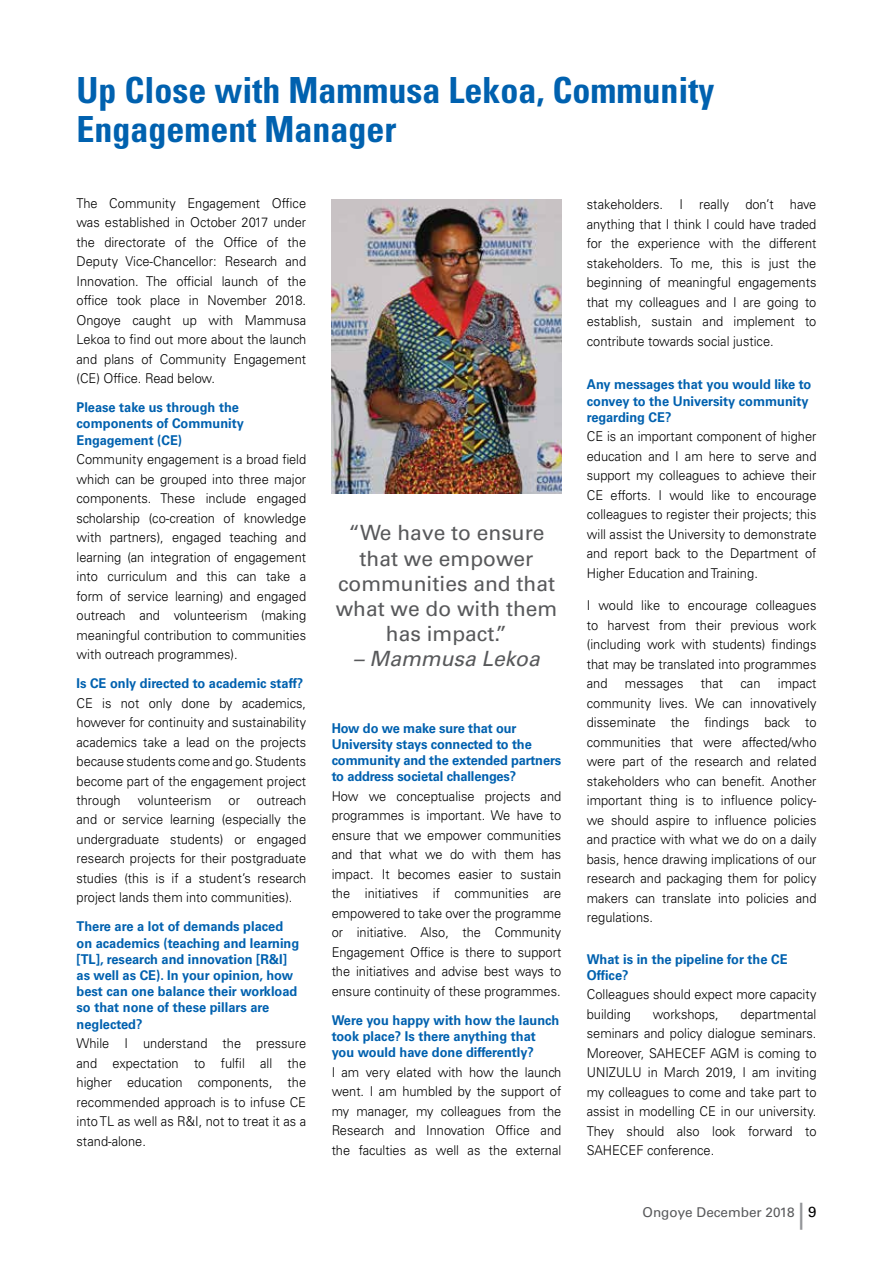
<style>
.page{position:relative;width:893px;height:1263px;background:#fff}
.page>*{position:absolute;margin:0;border:0;box-sizing:border-box;transform-origin:0 0}
.t1{font:700 condensed 36px/39px "Univers LT Std";color:#0061af}
.t2{font:21px/25.2px "Univers LT Std";color:#58595b;text-align:center}
.t3{font:italic 21px "Univers LT Std";color:#58595b}
.t4{font:300 13.5px/19.5px "Univers LT Std";color:#000;text-align:justify;scale:.95 1}
.t5{font:700 13.5px/16.2px "Univers LT Std";color:#0061af;scale:.95 1}
.t6{font:13.5px "Univers LT Std";color:#58595b}
.s1{font-size:27px;color:#939598}
.s2{font-size:14.7px;color:#000}
</style>
<div class="page">
<img style="left:332px;top:199px;width:229px;height:294px">
<h1 class="t1" style="left:77px;top:70px;width:639px">Up Close with Mammusa Lekoa, Community<br>Engagement Manager</h1>
<p class="t4" style="left:77px;top:193px;width:243px">The Community Engagement Office was established in October 2017 under the directorate of the Office of the Deputy Vice-Chancellor: Research and Innovation. The official launch of the office took place in November 2018.<br>Ongoye caught up with Mammusa Lekoa to find out more about the launch and plans of Community Engagement (CE) Office. Read below.</p>
<p class="t5" style="left:77px;top:399px;width:178px">Please take us through the components of Community<br>Engagement (CE)</p>
<p class="t4" style="left:77px;top:450px;width:243px">Community engagement is a broad field which can be grouped into three major components. These include engaged scholarship (co-creation of knowledge with partners), engaged teaching and learning (an integration of engagement into curriculum and this can take a form of service learning) and engaged outreach and volunteerism (making meaningful contribution to communities with outreach programmes).</p>
<p class="t5" style="left:77px;top:675px;width:240px">Is CE only directed to academic staff?</p>
<p class="t4" style="left:77px;top:693px;width:243px">CE is not only done by academics, however for continuity and sustainability academics take a lead on the projects because students come and go. Students become part of the engagement project through</p>
<p class="t4" style="left:77px;top:790px;width:243px;text-indent:180px">outreach and or service learning (especially the undergraduate students) or engaged research projects for their postgraduate studies (this is if a student’s research project lands them into communities).</p>
<p class="t5" style="left:77px;top:919px;width:236px">There are a lot of demands placed on academics (teaching and learning [TL], research and innovation [R&amp;I] as well as CE). In your opinion, how best can one balance their workload so that none of these pillars are neglected?</p>
<p class="t4" style="left:77px;top:1033px;width:243px">While I understand the pressure and expectation to fulfil all the higher education components, the recommended approach is to infuse CE into TL as well as R&amp;I, not to treat it as a stand-alone.</p>
<p class="t4" style="left:138px;top:790px;width:79px">volunteerism</p>
<p class="t4" style="left:229px;top:790px;width:14px">or</p>
<h2 class="t2" style="left:336px;top:520px;width:223px">“We have to ensure that we empower communities and that what we do with them has impact.”</h2>
<h2 class="t3" style="left:353px;top:646px;width:188px">– Mammusa Lekoa</h2>
<p class="t5" style="left:332px;top:720px;width:243px">How do we make sure that our<br>University stays connected to the community and the extended partners to address societal challenges?</p>
<p class="t4" style="left:332px;top:786px;width:243px">How we conceptualise projects and programmes is important. We have to ensure that we empower communities and that what we do with them has impact. It becomes easier to sustain the initiatives if communities are empowered to take over the programme or initiative. Also, the Community Engagement Office is there to support the initiatives and advise best ways to ensure continuity of these programmes.</p>
<p class="t5" style="left:332px;top:1012px;width:241px">Were you happy with how the launch took place? Is there anything that you would have done differently?</p>
<p class="t4" style="left:332px;top:1062px;width:243px">I am very elated with how the launch went. I am humbled by the support of my manager, my colleagues from the Research and Innovation Office and the faculties as well as the external</p>
<p class="t4" style="left:587px;top:195px;width:243px">stakeholders. I really don’t have anything that I think I could have traded for the experience with the different stakeholders. To me, this is just the beginning of meaningful engagements that my colleagues and I are going to establish, sustain and implement to contribute towards social justice.</p>
<p class="t5" style="left:587px;top:377px;width:238px">Any messages that you would like to convey to the University community regarding CE?</p>
<p class="t4" style="left:587px;top:427px;width:243px">CE is an important component of higher education and I am here to serve and support my colleagues to achieve their CE efforts. I would like to encourage colleagues to register their projects; this will assist the University to demonstrate and report back to the Department of Higher Education and Training.</p>
<p class="t4" style="left:587px;top:596px;width:243px">I would like to encourage colleagues to harvest from their previous work (including work with students) findings that may be translated into programmes and</p>
<p class="t4" style="left:587px;top:673px;width:243px;text-indent:191px">impact community lives. We can innovatively disseminate the findings back to communities that were affected/who were part of the research and related stakeholders who can benefit. Another important thing is to influence policy&shy;we should aspire to influence policies and practice with what we do on a daily basis, hence drawing implications of our research and packaging them for policy makers can translate into policies and regulations.</p>
<p class="t5" style="left:587px;top:951px;width:213px">What is in the pipeline for the CE<br>Office?</p>
<p class="t4" style="left:587px;top:985px;width:243px">Colleagues should expect more capacity building</p>
<p class="t4" style="left:625px;top:673px;width:63px">messages</p>
<p class="t4" style="left:701px;top:673px;width:25px">that</p>
<p class="t4" style="left:740px;top:673px;width:23px">can</p>
<p class="t4" style="left:587px;top:1004px;width:243px;text-indent:154px">departmental seminars and policy dialogue seminars.<br>Moreover, SAHECEF AGM is coming to UNIZULU in March 2019, I am inviting my colleagues to come and take part to assist in modelling CE in our university.<br>They should also look forward to SAHECEF conference.</p>
<p class="t4" style="left:653px;top:1004px;width:71px">workshops,</p>
<p class="t6" style="left:643px;top:1204px;width:175px">Ongoye December 2018 <span class="s1">|</span> <span class="s2">9</span></p>
</div>
